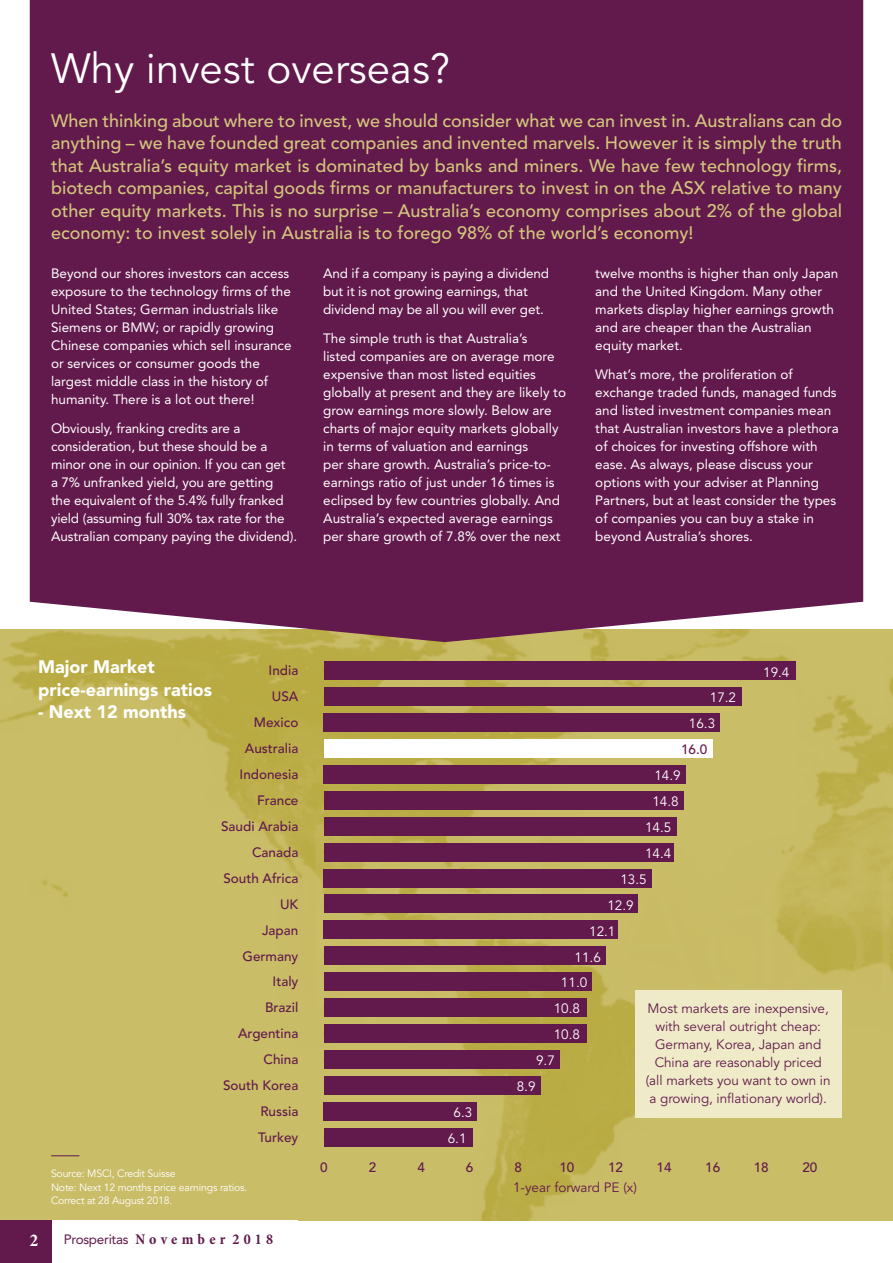
<style>
.page{position:relative;width:893px;height:1263px;background:#fff}
.page>*{position:absolute;margin:0;border:0;box-sizing:border-box;transform-origin:0 0}
.t1{font:42px "Avenir";color:#fff}
.t2{font:500 18px/22.5px "Avenir";color:#d2c67d;text-align:justify}
.t3{font:900 18px/22.5px "Avenir";color:#fff}
.t4{font:700 condensed 18px "Minion Pro";color:#fff}
.t5{font:700 condensed 15px "Minion Pro";color:#62194b}
.t6{font:13.5px/18px "Avenir";color:#fff}
.t7{font:13.5px/18px "Avenir";letter-spacing:-.005em;color:#62194b;text-align:center}
.t8{font:500 13.5px/26px "Avenir";color:#62194b;text-align:right}
.t9{font:13.5px/26px "Avenir";color:#fff}
.t10{font:10.5px/13.5px "Avenir";letter-spacing:-.02em;color:#fff}
.s1{font-family:"Avenir";font-weight:400;font-stretch:normal;font-size:13.5px}
</style>
<div class="page">
<img style="left:0;top:629px;width:893px;height:591px">
<div style="left:30px;top:0;width:833px;height:642px;background:#62194b"></div>
<div style="left:324px;top:661px;width:471px;height:19px;background:#62194b"></div>
<div style="left:324px;top:687px;width:418px;height:19px;background:#62194b"></div>
<div style="left:324px;top:713px;width:396px;height:19px;background:#62194b"></div>
<div style="left:324px;top:739px;width:389px;height:19px;background:#fff"></div>
<div style="left:324px;top:765px;width:362px;height:19px;background:#62194b"></div>
<div style="left:324px;top:791px;width:359px;height:19px;background:#62194b"></div>
<div style="left:324px;top:817px;width:352px;height:18px;background:#62194b"></div>
<div style="left:324px;top:843px;width:350px;height:18px;background:#62194b"></div>
<div style="left:324px;top:869px;width:328px;height:18px;background:#62194b"></div>
<div style="left:324px;top:895px;width:313px;height:18px;background:#62194b"></div>
<div style="left:324px;top:920px;width:294px;height:19px;background:#62194b"></div>
<div style="left:324px;top:946px;width:282px;height:19px;background:#62194b"></div>
<div style="left:324px;top:972px;width:267px;height:19px;background:#62194b"></div>
<div style="left:324px;top:998px;width:262px;height:19px;background:#62194b"></div>
<div style="left:324px;top:1024px;width:262px;height:19px;background:#62194b"></div>
<div style="left:324px;top:1050px;width:236px;height:19px;background:#62194b"></div>
<div style="left:324px;top:1076px;width:216px;height:18px;background:#62194b"></div>
<div style="left:324px;top:1102px;width:153px;height:18px;background:#62194b"></div>
<div style="left:324px;top:1128px;width:148px;height:18px;background:#62194b"></div>
<div style="left:635px;top:990px;width:207px;height:128px;background:#efebc8"></div>
<svg style="left:51px;top:1155px;width:28px;height:1px"></svg>
<div style="left:0;top:1220px;width:51px;height:43px;background:#62194b"></div>
<h1 class="t1" style="left:51px;top:44px;width:401px">Why invest overseas?</h1>
<p class="t2" style="left:51px;top:110px;width:792px">When thinking about where to invest, we should consider what we can invest in. Australians can do anything – we have founded great companies and invented marvels. However it is simply the truth that Australia’s equity market is dominated by banks and miners. We have few technology firms, biotech companies, capital goods firms or manufacturers to invest in on the ASX relative to many other equity markets. This is no surprise – Australia’s economy comprises about 2% of the global economy: to invest solely in Australia is to forego 98% of the world’s economy!</p>
<p class="t6" style="left:51px;top:264px;width:242px">Beyond our shores investors can access exposure to the technology firms of the United States; German industrials like Siemens or BMW; or rapidly growing Chinese companies which sell insurance or services or consumer goods the largest middle class in the history of humanity. There is a lot out there!</p>
<p class="t6" style="left:51px;top:419px;width:248px">Obviously, franking credits are a consideration, but these should be a minor one in our opinion. If you can get<br>a 7% unfranked yield, you are getting<br>the equivalent of the 5.4% fully franked yield (assuming full 30% tax rate for the Australian company paying the dividend).</p>
<p class="t6" style="left:323px;top:264px;width:227px">And if a company is paying a dividend but it is not growing earnings, that dividend may be all you will ever get.</p>
<p class="t6" style="left:323px;top:329px;width:244px">The simple truth is that Australia’s<br>listed companies are on average more expensive than most listed equities globally at present and they are likely to grow earnings more slowly. Below are charts of major equity markets globally in terms of valuation and earnings<br>per share growth. Australia’s price-to&shy;earnings ratio of just under 16 times is eclipsed by few countries globally. And Australia’s expected average earnings per share growth of 7.8% over the next</p>
<p class="t6" style="left:595px;top:264px;width:245px">twelve months is higher than only Japan and the United Kingdom. Many other markets display higher earnings growth and are cheaper than the Australian equity market.</p>
<p class="t6" style="left:595px;top:365px;width:245px">What’s more, the proliferation of exchange traded funds, managed funds and listed investment companies mean that Australian investors have a plethora of choices for investing offshore with ease. As always, please discuss your options with your adviser at Planning Partners, but at least consider the types of companies you can buy a stake in beyond Australia’s shores.</p>
<h2 class="t3" style="left:38px;top:656px;width:175px">Major Market price-earnings ratios</h2>
<h2 class="t3" style="left:38px;top:701px;width:149px">- Next 12 months</h2>
<p class="t8" style="left:221px;top:657px;width:79px">India<br>USA<br>Mexico<br>Australia<br>Indonesia<br>France<br>Saudi Arabia<br>Canada<br>South Africa<br>UK<br>Japan<br>Germany<br>Italy<br>Brazil<br>Argentina<br>China<br>South Korea<br>Russia<br>Turkey</p>
<p class="t9" style="left:763px;top:659px;width:28px">19.4</p>
<p class="t9" style="left:689px;top:685px;width:49px;text-indent:21px">17.2<br>16.3</p>
<p class="t8" style="left:681px;top:736px;width:28px">16.0</p>
<p class="t9" style="left:654px;top:763px;width:28px">14.9</p>
<p class="t9" style="left:652px;top:789px;width:28px">14.8</p>
<p class="t9" style="left:645px;top:814px;width:28px">14.5</p>
<p class="t9" style="left:645px;top:840px;width:28px">14.4</p>
<p class="t9" style="left:620px;top:866px;width:28px">13.5</p>
<p class="t9" style="left:607px;top:892px;width:28px">12.9</p>
<p class="t9" style="left:589px;top:918px;width:28px">12.1</p>
<p class="t9" style="left:575px;top:944px;width:28px">11.6</p>
<p class="t9" style="left:561px;top:970px;width:28px">11.0</p>
<p class="t9" style="left:554px;top:996px;width:28px">10.8</p>
<p class="t9" style="left:554px;top:1022px;width:28px">10.8</p>
<p class="t7" style="left:646px;top:999px;width:186px">Most markets are inexpensive, with several outright cheap:<br>Germany, Korea, Japan and<br>China are reasonably priced (all markets you want to own in a growing, inflationary world).</p>
<p class="t9" style="left:536px;top:1048px;width:20px">9.7</p>
<p class="t9" style="left:517px;top:1074px;width:20px">8.9</p>
<p class="t9" style="left:448px;top:1099px;width:26px;text-align:center">6.3<br>6.1</p>
<p class="t10" style="left:51px;top:1167px;width:198px">Source: MSCI, Credit Suisse<br>Note: Next 12 months price earnings ratios.<br>Correct at 28 August 2018.</p>
<h2 class="t4" style="left:30px;top:1228px;width:10px">2</h2>
<p class="t5" style="left:64px;top:1229px;width:211px"><span class="s1">Prosperitas</span> Nove m b e r 2 0 1 8</p>
<p class="t8" style="left:320px;top:1154px;width:9px">0</p>
<p class="t8" style="left:369px;top:1154px;width:9px">2</p>
<p class="t8" style="left:417px;top:1154px;width:9px">4</p>
<p class="t8" style="left:466px;top:1154px;width:9px">6</p>
<p class="t8" style="left:515px;top:1154px;width:9px">8</p>
<p class="t8" style="left:559px;top:1154px;width:17px">10</p>
<p class="t8" style="left:608px;top:1154px;width:17px">12</p>
<p class="t8" style="left:657px;top:1154px;width:17px">14</p>
<p class="t8" style="left:705px;top:1154px;width:17px">16</p>
<p class="t8" style="left:754px;top:1154px;width:16px">18</p>
<p class="t8" style="left:802px;top:1154px;width:17px">20</p>
<p class="t7" style="left:513px;top:1178px;width:125px">1-year forward PE (x)</p>
</div>
